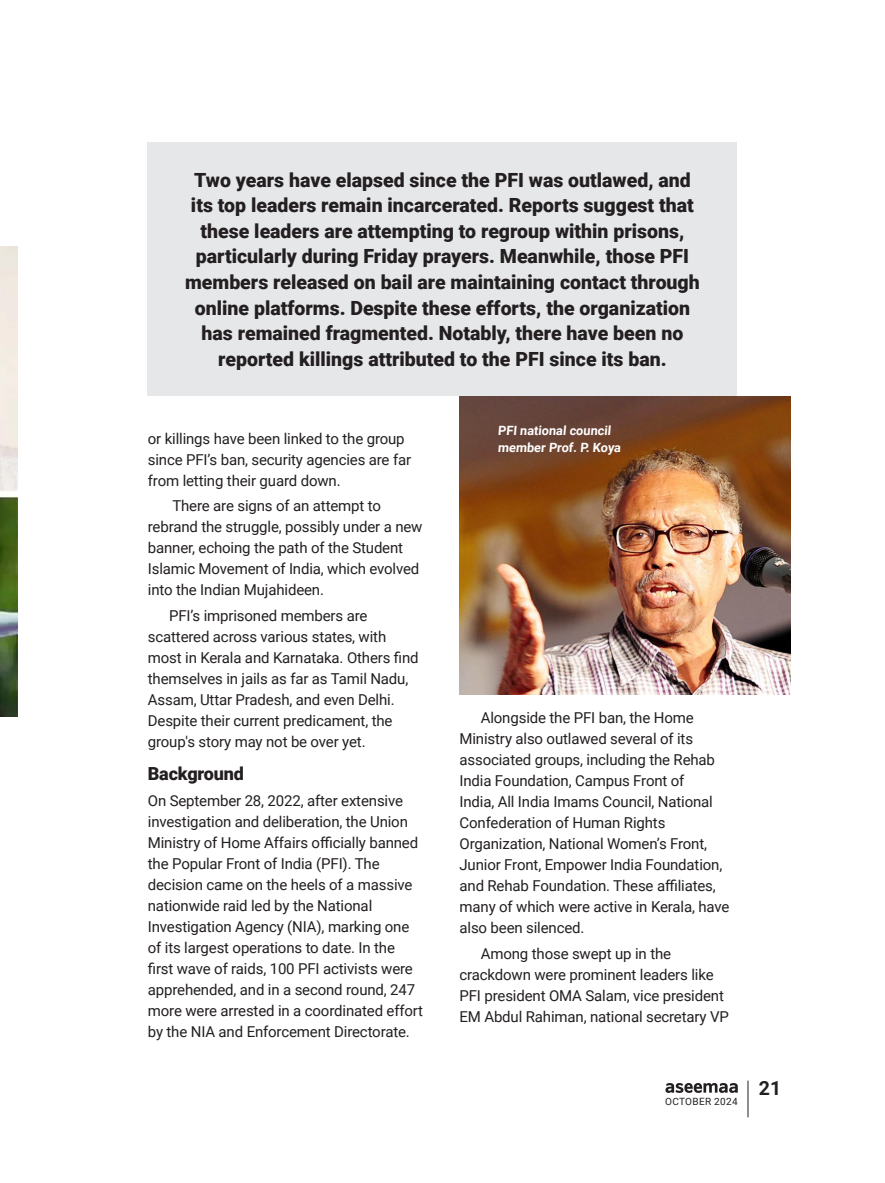
<style>
.page{position:relative;width:885px;height:1183px;background:#fff}
.page>*{position:absolute;margin:0;border:0;box-sizing:border-box;transform-origin:0 0}
.blurb{font:900 19.5px/25.5px "Roboto";color:#231f20;text-align:center}
.t1{font:700 19.5px "Roboto";color:#231f20}
.sub_heading{font:900 18px "Roboto";letter-spacing:-.01em;color:#231f20}
.body{font:15px/21px "Roboto";letter-spacing:-.01em;color:#231f20}
.body-2{font:700 12.75px/16.5px "Roboto";color:#fff}
.t2{font:10.05px "Roboto";letter-spacing:.035em;color:#231f20}
</style>
<div class="page">
<hr style="left:747px;top:1080px;width:1px;height:36px;background:#231f20">
<svg style="left:665px;top:1083px;width:72px;height:9px"></svg>
<div style="left:148px;top:142px;width:589px;height:253px;background:#e6e7e9"></div>
<img style="left:0;top:246px;width:18px;height:470px">
<img style="left:459px;top:396px;width:331px;height:298px">
<p class="blurb" style="left:185px;top:166px;width:516px">Two years have elapsed since the PFI was outlawed, and its top leaders remain incarcerated. Reports suggest that these leaders are attempting to regroup within prisons, particularly during Friday prayers. Meanwhile, those PFI members released on bail are maintaining contact through online platforms. Despite these efforts, the organization has remained fragmented. Notably, there have been no reported killings attributed to the PFI since its ban.</p>
<p class="body" style="left:148px;top:427px;width:265px">or killings have been linked to the group since PFI’s ban, security agencies are far from letting their guard down.</p>
<p class="body" style="left:148px;top:494px;width:276px;text-indent:25px">There are signs of an attempt to rebrand the struggle, possibly under a new banner, echoing the path of the Student Islamic Movement of India, which evolved into the Indian Mujahideen.</p>
<p class="body" style="left:148px;top:604px;width:272px;text-indent:21px">PFI’s imprisoned members are scattered across various states, with most in Kerala and Karnataka. Others find themselves in jails as far as Tamil Nadu, Assam, Uttar Pradesh, and even Delhi.<br>Despite their current predicament, the group's story may not be over yet.</p>
<p class="sub_heading" style="left:148px;top:761px;width:97px">Background</p>
<p class="body" style="left:148px;top:789px;width:277px">On September 28, 2022, after extensive investigation and deliberation, the Union Ministry of Home Affairs officially banned the Popular Front of India (PFI). The decision came on the heels of a massive nationwide raid led by the National Investigation Agency (NIA), marking one of its largest operations to date. In the first wave of raids, 100 PFI activists were apprehended, and in a second round, 247 more were arrested in a coordinated effort by the NIA and Enforcement Directorate.</p>
<p class="body-2" style="left:497px;top:422px;width:126px">PFI national council member Prof. P. Koya</p>
<p class="body" style="left:459px;top:706px;width:271px;text-indent:21px">Alongside the PFI ban, the Home Ministry also outlawed several of its associated groups, including the Rehab India Foundation, Campus Front of<br>India, All India Imams Council, National Confederation of Human Rights Organization, National Women’s Front, Junior Front, Empower India Foundation, and Rehab Foundation. These affiliates, many of which were active in Kerala, have also been silenced.</p>
<p class="body" style="left:459px;top:941px;width:271px;text-indent:21px">Among those swept up in the crackdown were prominent leaders like PFI president OMA Salam, vice president EM Abdul Rahiman, national secretary VP</p>
<p class="t2" style="left:665px;top:1093px;width:74px">OCTOBER 2024</p>
<h1 class="t1" style="left:758px;top:1074px;width:24px">21</h1>
</div>
